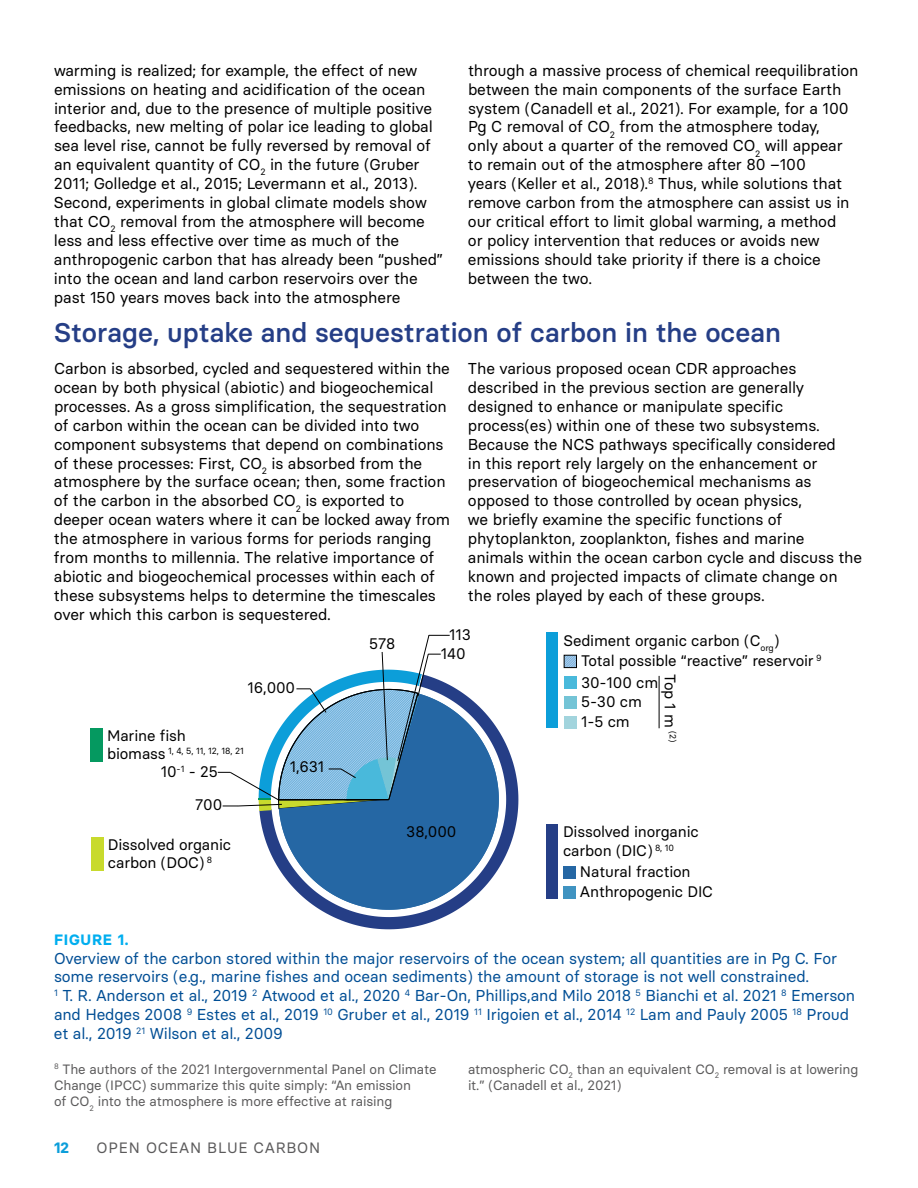
<style>
.page{position:relative;width:918px;height:1188px;background:#fff}
.page>*{position:absolute;margin:0;border:0;box-sizing:border-box;transform-origin:0 0}
.t1{font:500 27px "Basier Circle";color:#253e86}
.t2{font:15.75px/18.9px "Basier Circle";letter-spacing:-.01em;color:#000}
.t3{font:15.75px/18.9px "Basier Circle";letter-spacing:-.01em;color:#004e95}
.t4{font:15.3px/18.3px "Basier Circle";letter-spacing:-.01em;color:#000}
.t5{font:15px "Basier Circle";letter-spacing:.05em;color:#5b5a5b}
.t6{font:700 15px "Basier Circle";letter-spacing:.05em;color:#00aeef}
.t7{font:700 15px "Basier Circle";color:#0c9eda}
.t8{font:13.5px/16.2px "Basier Circle";letter-spacing:-.01em;color:#5b5a5b}
.t9{font:8.85px "Basier Circle";color:#000}
.s1{font-size:15.3px}
</style>
<div class="page">
<svg style="left:261px;top:685px;width:258px;height:244px"></svg>
<div style="left:546px;top:824px;width:12px;height:75px;background:#253e86"></div>
<div style="left:563px;top:866px;width:12px;height:13px;background:#2567a4"></div>
<div style="left:563px;top:886px;width:12px;height:13px;background:#4093c1"></div>
<div style="left:90px;top:729px;width:12px;height:33px;background:#059960"></div>
<div style="left:91px;top:837px;width:13px;height:34px;background:#c8da2d"></div>
<div style="left:564px;top:676px;width:12px;height:12px;background:#49b9db"></div>
<div style="left:564px;top:696px;width:12px;height:12px;background:#74c4d6"></div>
<div style="left:546px;top:632px;width:12px;height:96px;background:#0c9ed9"></div>
<svg style="left:566px;top:657px;width:9px;height:9px"></svg>
<div style="left:564px;top:655px;width:13px;height:13px;border:1px solid #000"></div>
<div style="left:564px;top:716px;width:12px;height:12px;background:#a2d4dd"></div>
<hr style="left:659px;top:676px;width:1px;height:52px;background:#000">
<svg style="left:218px;top:635px;width:232px;height:189px"></svg>
<p class="t2" style="left:54px;top:60px;width:391px">warming is realized; for example, the effect of new emissions on heating and acidification of the ocean interior and, due to the presence of multiple positive feedbacks, new melting of polar ice leading to global sea level rise, cannot be fully reversed by removal of an equivalent quantity of CO<sub>2</sub> in the future (Gruber 2011; Golledge et al., 2015; Levermann et al., 2013).<br>Second, experiments in global climate models show that CO<sub>2</sub> removal from the atmosphere will become less and less effective over time as much of the anthropogenic carbon that has already been “pushed” into the ocean and land carbon reservoirs over the past 150 years moves back into the atmosphere</p>
<p class="t2" style="left:468px;top:60px;width:392px">through a massive process of chemical reequilibration between the main components of the surface Earth system (Canadell et al., 2021). For example, for a 100<br>Pg C removal of CO<sub>2</sub> from the atmosphere today,<br>only about a quarter of the removed CO<sub>2</sub> will appear to remain out of the atmosphere after 80 –100<br>years (Keller et al., 2018).<sup>8</sup> Thus, while solutions that remove carbon from the atmosphere can assist us in our critical effort to limit global warming, a method<br>or policy intervention that reduces or avoids new emissions should take priority if there is a choice between the two.</p>
<h1 class="t1" style="left:54px;top:315px;width:728px">Storage, uptake and sequestration of carbon in the ocean</h1>
<p class="t2" style="left:54px;top:359px;width:398px">Carbon is absorbed, cycled and sequestered within the ocean by both physical (abiotic) and biogeochemical processes. As a gross simplification, the sequestration of carbon within the ocean can be divided into two component subsystems that depend on combinations of these processes: First, CO<sub>2</sub> is absorbed from the atmosphere by the surface ocean; then, some fraction of the carbon in the absorbed CO<sub>2</sub> is exported to deeper ocean waters where it can be locked away from the atmosphere in various forms for periods ranging from months to millennia. The relative importance of abiotic and biogeochemical processes within each of these subsystems helps to determine the timescales over which this carbon is sequestered.</p>
<p class="t2" style="left:468px;top:359px;width:396px">The various proposed ocean CDR approaches described in the previous section are generally designed to enhance or manipulate specific process(es) within one of these two subsystems.<br>Because the NCS pathways specifically considered<br>in this report rely largely on the enhancement or preservation of biogeochemical mechanisms as opposed to those controlled by ocean physics,<br>we briefly examine the specific functions of phytoplankton, zooplankton, fishes and marine animals within the ocean carbon cycle and discuss the known and projected impacts of climate change on the roles played by each of these groups.</p>
<p class="t4" style="left:248px;top:678px;width:49px">16,000</p>
<p class="t4" style="left:107px;top:726px;width:80px">Marine fish</p>
<p class="t9" style="left:107px;top:746px;width:138px"><span class="s1">biomass</span> 1, 4, 5, 11, 12, 18, 21</p>
<p class="t4" style="left:161px;top:755px;width:63px;line-height:33px;text-align:right">10<sup>-1</sup> - 25<br>700</p>
<p class="t4" style="left:108px;top:835px;width:125px">Dissolved organic carbon (DOC) <sup>8</sup></p>
<p class="t4" style="left:290px;top:758px;width:36px">1,631</p>
<p class="t4" style="left:369px;top:634px;width:28px">578</p>
<p class="t4" style="left:449px;top:625px;width:23px">113</p>
<p class="t4" style="left:441px;top:645px;width:26px">140</p>
<p class="t4" style="left:406px;top:822px;width:52px">38,000</p>
<p class="t4" style="left:581px;top:630px;width:242px;line-height:20.5px;text-indent:-17px">Sediment organic carbon (C<sub>org</sub>)<br>Total possible “reactive” reservoir <sup>9</sup></p>
<p class="t4" style="left:581px;top:692px;width:62px">5-30 cm</p>
<p class="t4" style="left:680px;top:674px;width:69px;rotate:90deg">Top 1 m <sup>(2)</sup></p>
<p class="t4" style="left:581px;top:673px;width:79px">30-100 cm</p>
<p class="t4" style="left:581px;top:712px;width:50px">1-5 cm</p>
<p class="t4" style="left:563px;top:823px;width:137px">Dissolved inorganic carbon (DIC) <sup>8,</sup> <sup>10</sup></p>
<p class="t4" style="left:580px;top:883px;width:135px">Anthropogenic DIC</p>
<p class="t4" style="left:580px;top:862px;width:112px">Natural fraction</p>
<p class="t6" style="left:54px;top:930px;width:76px">FIGURE 1.</p>
<p class="t3" style="left:54px;top:948px;width:803px">Overview of the carbon stored within the major reservoirs of the ocean system; all quantities are in Pg C. For some reservoirs (e.g., marine fishes and ocean sediments) the amount of storage is not well constrained.<br><sup>1</sup> T. R. Anderson et al., 2019 <sup>2</sup> Atwood et al., 2020 <sup>4</sup> Bar-On, Phillips,and Milo 2018 <sup>5</sup> Bianchi et al. 2021 <sup>8</sup> Emerson and Hedges 2008 <sup>9</sup> Estes et al., 2019 <sup>10</sup> Gruber et al., 2019 <sup>11</sup> Irigoien et al., 2014 <sup>12</sup> Lam and Pauly 2005 <sup>18</sup> Proud et al., 2019 <sup>21</sup> Wilson et al., 2009</p>
<p class="t8" style="left:54px;top:1061px;width:384px"><sup>8</sup> The authors of the 2021 Intergovernmental Panel on Climate<br>Change (IPCC) summarize this quite simply: “An emission<br>of CO<sub>2</sub> into the atmosphere is more effective at raising</p>
<p class="t8" style="left:468px;top:1061px;width:392px">atmospheric CO<sub>2</sub> than an equivalent CO<sub>2</sub> removal is at lowering it.” (Canadell et al., 2021)</p>
<p class="t7" style="left:54px;top:1139px;width:16px">12</p>
<p class="t5" style="left:97px;top:1139px;width:225px">OPEN OCEAN BLUE CARBON</p>
</div>
